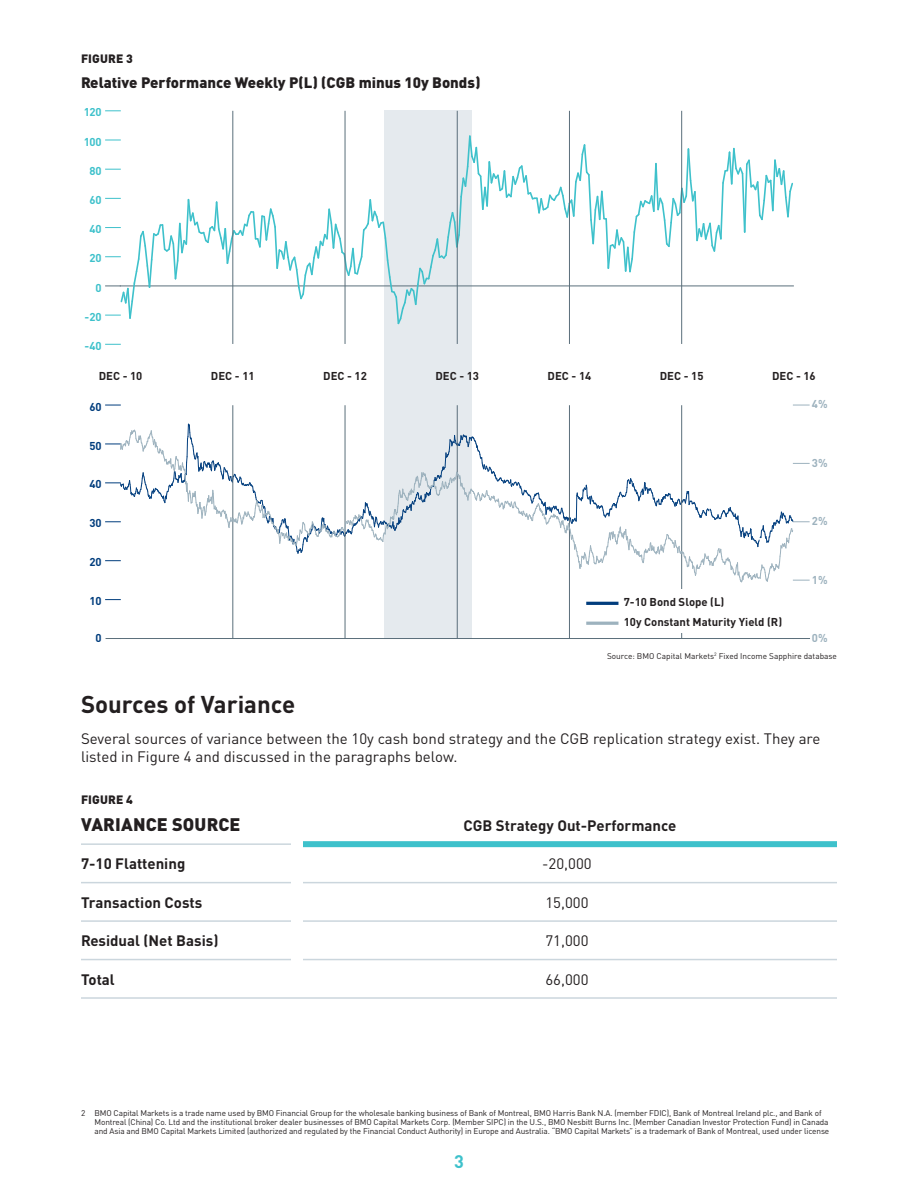
<style>
.page{position:relative;width:918px;height:1188px;background:#fff}
.page>*{position:absolute;margin:0;border:0;box-sizing:border-box;transform-origin:0 0}
.Subtitle{font:700 24px "DIN Pro";color:#231f20}
.t1{font:900 18px "DIN Pro";letter-spacing:.01em;color:#231f20}
.t2{font:700 18px "DIN Pro";color:#3ec1cb}
.Text{font:15px/18px "DIN Pro";color:#231f20}
.t3{font:700 15px "DIN Pro";color:#231f20}
.Graph_-_Title{font:900 15px "DIN Pro";color:#231f20}
.Figure{font:900 12px "DIN Pro";letter-spacing:.01em;color:#231f20}
.t4{font:700 11.25px/20px "DIN Pro";color:#231f20}
.t5{font:700 11.25px "DIN Pro";color:#3ec1cb}
.t6{font:700 11.25px "DIN Pro";color:#013d7d}
.t7{font:700 11.25px "DIN Pro";color:#9db2be}
.Graph_-_Source{font:8.25px/9px "DIN Pro";letter-spacing:-.015em;color:#231f20}
</style>
<div class="page">
<div style="left:385px;top:110px;width:87px;height:528px;background:#e5eaee"></div>
<svg style="left:106px;top:344px;width:14px;height:1px"></svg>
<svg style="left:106px;top:110px;width:14px;height:1px"></svg>
<svg style="left:106px;top:134px;width:688px;height:192px"></svg>
<hr style="left:681px;top:111px;width:1px;height:233px;background:#5b6f7b">
<hr style="left:569px;top:111px;width:1px;height:233px;background:#5b6f7b">
<hr style="left:457px;top:111px;width:1px;height:233px;background:#5b6f7b">
<hr style="left:345px;top:111px;width:1px;height:233px;background:#5b6f7b">
<hr style="left:232px;top:111px;width:1px;height:233px;background:#5b6f7b">
<hr style="left:120px;top:638px;width:673px;height:1px;background:#5b6f7b">
<svg style="left:106px;top:638px;width:14px;height:1px"></svg>
<svg style="left:106px;top:599px;width:14px;height:1px"></svg>
<svg style="left:106px;top:405px;width:14px;height:1px"></svg>
<hr style="left:681px;top:405px;width:1px;height:233px;background:#5b6f7b">
<hr style="left:569px;top:405px;width:1px;height:233px;background:#5b6f7b">
<hr style="left:457px;top:405px;width:1px;height:233px;background:#5b6f7b">
<hr style="left:345px;top:405px;width:1px;height:233px;background:#5b6f7b">
<hr style="left:232px;top:405px;width:1px;height:233px;background:#5b6f7b">
<svg style="left:793px;top:638px;width:17px;height:1px"></svg>
<svg style="left:793px;top:405px;width:16px;height:1px"></svg>
<svg style="left:106px;top:423px;width:703px;height:160px"></svg>
<div style="left:596px;top:590px;width:195px;height:43px;background:#fff"></div>
<hr style="left:586px;top:602px;width:32px;height:3px;background:#013d7d">
<hr style="left:586px;top:622px;width:32px;height:3px;background:#9db2be">
<svg style="left:81px;top:883px;width:756px;height:76px"></svg>
<svg style="left:303px;top:847px;width:534px;height:1px"></svg>
<svg style="left:81px;top:960px;width:756px;height:1px"></svg>
<hr style="left:303px;top:882px;width:534px;height:1px;background:#cbd6dd">
<hr style="left:81px;top:920px;width:210px;height:2px;background:#cbd6dd">
<hr style="left:303px;top:920px;width:534px;height:2px;background:#cbd6dd">
<hr style="left:81px;top:959px;width:210px;height:1px;background:#cbd6dd">
<hr style="left:303px;top:959px;width:534px;height:1px;background:#cbd6dd">
<hr style="left:81px;top:997px;width:216px;height:2px;background:#cbd6dd">
<hr style="left:297px;top:997px;width:540px;height:2px;background:#cbd6dd">
<div style="left:303px;top:841px;width:534px;height:6px;background:#3ec1cb"></div>
<hr style="left:81px;top:843px;width:210px;height:2px;background:#cbd6dd">
<hr style="left:81px;top:882px;width:210px;height:1px;background:#cbd6dd">
<div style="left:291px;top:883px;width:12px;height:38px;background:#fff"></div>
<div style="left:291px;top:921px;width:12px;height:39px;background:#fff"></div>
<p class="Figure" style="left:81px;top:49px;width:53px">FIGURE 3</p>
<p class="Graph_-_Title" style="left:81px;top:70px;width:401px">Relative Performance Weekly P(L) (CGB minus 10y Bonds)</p>
<h3 class="t5" style="left:83px;top:104px;width:20px">120</h3>
<h3 class="t5" style="left:83px;top:133px;width:20px">100</h3>
<h3 class="t5" style="left:89px;top:162px;width:14px">80</h3>
<h3 class="t5" style="left:89px;top:191px;width:14px">60</h3>
<h3 class="t5" style="left:89px;top:220px;width:14px">40</h3>
<h3 class="t5" style="left:89px;top:250px;width:14px">20</h3>
<h3 class="t5" style="left:96px;top:279px;width:8px">0</h3>
<h3 class="t5" style="left:85px;top:308px;width:19px">-20</h3>
<h3 class="t5" style="left:85px;top:337px;width:19px">-40</h3>
<h3 class="t4" style="left:99px;top:365px;width:45px">DEC - 10</h3>
<h3 class="t4" style="left:211px;top:365px;width:45px">DEC - 11</h3>
<h3 class="t4" style="left:323px;top:365px;width:45px">DEC - 12</h3>
<h3 class="t4" style="left:435px;top:365px;width:45px">DEC - 13</h3>
<h3 class="t4" style="left:548px;top:365px;width:45px">DEC - 14</h3>
<h3 class="t4" style="left:660px;top:365px;width:45px">DEC - 15</h3>
<h3 class="t4" style="left:772px;top:365px;width:45px">DEC - 16</h3>
<h3 class="t6" style="left:89px;top:398px;width:14px">60</h3>
<h3 class="t6" style="left:89px;top:437px;width:14px">50</h3>
<h3 class="t6" style="left:89px;top:476px;width:14px">40</h3>
<h3 class="t6" style="left:89px;top:515px;width:14px">30</h3>
<h3 class="t6" style="left:89px;top:553px;width:14px">20</h3>
<h3 class="t6" style="left:89px;top:592px;width:14px">10</h3>
<h3 class="t6" style="left:96px;top:629px;width:8px">0</h3>
<h3 class="t7" style="left:812px;top:396px;width:17px">4%</h3>
<h3 class="t7" style="left:812px;top:454px;width:17px">3%</h3>
<h3 class="t7" style="left:812px;top:512px;width:17px">2%</h3>
<h3 class="t7" style="left:812px;top:571px;width:17px">1%</h3>
<h3 class="t4" style="left:624px;top:591px;width:160px">7-10 Bond Slope (L)<br>10y Constant Maturity Yield (R)</h3>
<p class="Graph_-_Source" style="left:607px;top:651px;width:231px">Source: BMO Capital Markets<sup>2</sup> Fixed Income Sapphire database</p>
<h3 class="t7" style="left:812px;top:629px;width:17px">0%</h3>
<p class="Subtitle" style="left:81px;top:685px;width:216px">Sources of Variance</p>
<p class="Text" style="left:81px;top:729px;width:741px">Several sources of variance between the 10y cash bond strategy and the CGB replication strategy exist. They are listed in Figure 4 and discussed in the paragraphs below.</p>
<p class="Figure" style="left:81px;top:790px;width:53px">FIGURE 4</p>
<p class="t1" style="left:81px;top:810px;width:161px">VARIANCE SOURCE</p>
<p class="t3" style="left:464px;top:814px;width:214px">CGB Strategy Out-Performance</p>
<p class="t3" style="left:81px;top:852px;width:106px">7-10 Flattening</p>
<p class="Text" style="left:542px;top:854px;width:51px">-20,000</p>
<p class="t3" style="left:81px;top:890px;width:123px">Transaction Costs</p>
<p class="Text" style="left:545px;top:892px;width:45px">15,000</p>
<p class="t3" style="left:81px;top:929px;width:139px">Residual (Net Basis)</p>
<p class="Text" style="left:545px;top:931px;width:45px">71,000</p>
<p class="t3" style="left:81px;top:967px;width:35px">Total</p>
<p class="Text" style="left:545px;top:969px;width:45px">66,000</p>
<p class="Graph_-_Source" style="left:94px;top:1108px;width:736px;text-indent:-14px">2 BMO Capital Markets is a trade name used by BMO Financial Group for the wholesale banking business of Bank of Montreal, BMO Harris Bank N.A. (member FDIC), Bank of Montreal Ireland plc., and Bank of<br>Montreal (China) Co. Ltd and the institutional broker dealer businesses of BMO Capital Markets Corp. (Member SIPC) in the U.S., BMO Nesbitt Burns Inc. (Member Canadian Investor Protection Fund) in Canada and Asia and BMO Capital Markets Limited (authorized and regulated by the Financial Conduct Authority) in Europe and Australia. “BMO Capital Markets” is a trademark of Bank of Montreal, used under license</p>
<h2 class="t2" style="left:454px;top:1148px;width:11px">3</h2>
</div>
